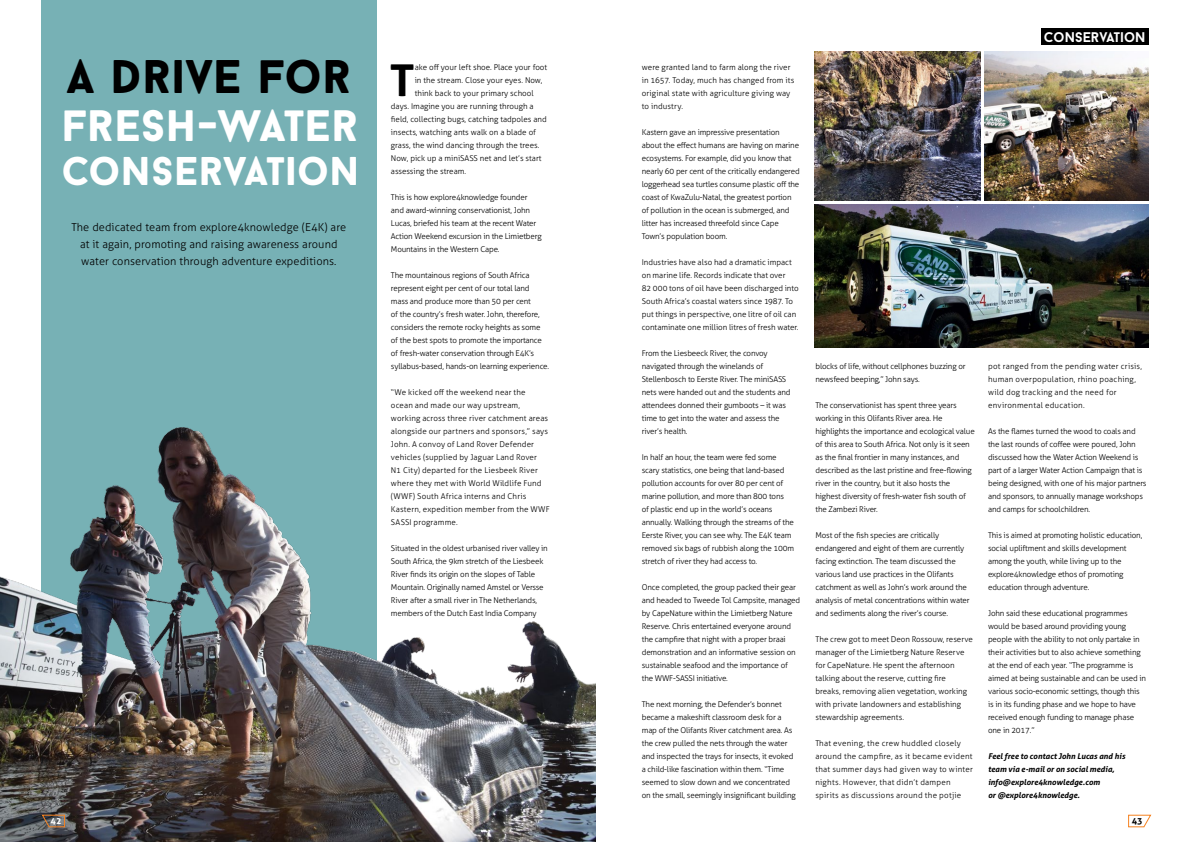
<style>
.page{position:relative;width:1191px;height:842px;background:#fff}
.page>*{position:absolute;margin:0;border:0;box-sizing:border-box;transform-origin:0 0}
.t1{font:900 47.7px "Baron Neue";letter-spacing:.005em;color:#000}
.t2{font:900 44.5px "Baron Neue";letter-spacing:.01em;color:#fff}
.t3{font:700 44px "Aller";color:#000}
.t4{font:900 40.5px "Baron Neue";color:#fff}
.t5{font:700 14px "Baron Neue";color:#fff}
.t6{font:300 11px/17px "Aller";letter-spacing:.01em;color:#000;text-align:center}
.t7{font:700 9px "Aller";color:#000}
.t8{font:700 9px "Aller";color:#fff}
.t9{font:300 8px/13px "Aller";letter-spacing:-.02em;color:#000}
.t10{font:300 8px/13px "Aller";color:#000}
.t11{font:300 8px/13px "Aller";letter-spacing:.015em;color:#000}
.t12{font:300 8px/13px "Aller";letter-spacing:.025em;color:#000}
.t13{font:300 8px/13px "Aller";letter-spacing:.03em;color:#000}
.t14{font:italic 700 8px/13px "Aller";color:#000}
</style>
<div class="page">
<svg style="left:1128px;top:814px;width:24px;height:14px"></svg>
<div style="left:42px;top:0;width:335px;height:799px;background:#77b1b5"></div>
<img style="left:0;top:418px;width:595px;height:424px">
<svg style="left:41px;top:814px;width:24px;height:14px"></svg>
<div style="left:1041px;top:29px;width:107px;height:16px;background:#000"></div>
<img style="left:814px;top:204px;width:334px;height:144px">
<img style="left:815px;top:51px;width:165px;height:149px">
<img style="left:984px;top:51px;width:164px;height:149px">
<h1 class="t1" style="left:67px;top:46px;width:285px">A DRIVE FOR</h1>
<h2 class="t2" style="left:62px;top:96px;width:298px">FRESH-WATER</h2>
<h3 class="t4" style="left:62px;top:145px;width:299px">CONSERVATION</h3>
<h3 class="t6" style="left:71px;top:219px;width:276px">The dedicated team from explore4knowledge (E4K) are at it again, promoting and raising awareness around water conservation through adventure expeditions.</h3>
<h3 class="t3" style="left:390px;top:53px;width:26px">T</h3>
<p class="t10" style="left:415px;top:60px;width:134px">ake off your left shoe. Place your foot</p>
<p class="t10" style="left:415px;top:73px;width:129px">in the stream. Close your eyes. Now,</p>
<p class="t10" style="left:415px;top:86px;width:120px">think back to your primary school</p>
<p class="t10" style="left:391px;top:99px;width:144px">days. Imagine you are running through a</p>
<p class="t10" style="left:391px;top:112px;width:157px">field, collecting bugs, catching tadpoles and</p>
<p class="t10" style="left:391px;top:125px;width:147px">insects, watching ants walk on a blade of</p>
<p class="t10" style="left:391px;top:138px;width:150px">grass, the wind dancing through the trees.</p>
<p class="t10" style="left:391px;top:151px;width:152px">Now, pick up a miniSASS net and let’s start</p>
<p class="t10" style="left:391px;top:164px;width:77px">assessing the stream.</p>
<p class="t9" style="left:391px;top:190px;width:152px">This is how explore4knowledge founder and award-winning conservationist, John Lucas, briefed his team at the recent Water Action Weekend excursion in the Limietberg Mountains in the Western Cape.</p>
<p class="t9" style="left:391px;top:268px;width:160px">The mountainous regions of South Africa represent eight per cent of our total land<br>mass and produce more than 50 per cent<br>of the country’s fresh water. John, therefore, considers the remote rocky heights as some of the best spots to promote the importance of fresh-water conservation through E4K’s syllabus-based, hands-on learning experience.</p>
<p class="t11" style="left:391px;top:385px;width:160px">“We kicked off the weekend near the<br>ocean and made our way upstream, working across three river catchment areas alongside our partners and sponsors,” says John. A convoy of Land Rover Defender vehicles (supplied by Jaguar Land Rover<br>N1 City) departed for the Liesbeek River where they met with World Wildlife Fund (WWF) South Africa interns and Chris Kastern, expedition member from the WWF SASSI programme.</p>
<p class="t9" style="left:391px;top:541px;width:158px">Situated in the oldest urbanised river valley in South Africa, the 9km stretch of the Liesbeek River finds its origin on the slopes of Table Mountain. Originally named Amstel or Versse River after a small river in The Netherlands, members of the Dutch East India Company</p>
<p class="t8" style="left:51px;top:816px;width:12px">42</p>
<p class="t11" style="left:642px;top:60px;width:154px">were granted land to farm along the river in 1657. Today, much has changed from its original state with agriculture giving way to industry.</p>
<p class="t9" style="left:642px;top:125px;width:159px">Kastern gave an impressive presentation about the effect humans are having on marine ecosystems. For example, did you know that nearly 60 per cent of the critically endangered loggerhead sea turtles consume plastic off the coast of KwaZulu-Natal, the greatest portion of pollution in the ocean is submerged, and litter has increased threefold since Cape Town’s population boom.</p>
<p class="t9" style="left:642px;top:255px;width:158px">Industries have also had a dramatic impact on marine life. Records indicate that over<br>82 000 tons of oil have been discharged into South Africa’s coastal waters since 1987. To put things in perspective, one litre of oil can contaminate one million litres of fresh water.</p>
<p class="t9" style="left:642px;top:346px;width:150px">From the Liesbeeck River, the convoy navigated through the winelands of Stellenbosch to Eerste River. The miniSASS nets were handed out and the students and attendees donned their gumboots – it was time to get into the water and assess the river’s health.</p>
<p class="t9" style="left:642px;top:450px;width:154px">In half an hour, the team were fed some scary statistics, one being that land-based pollution accounts for over 80 per cent of marine pollution, and more than 800 tons<br>of plastic end up in the world’s oceans annually. Walking through the streams of the Eerste River, you can see why. The E4K team removed six bags of rubbish along the 100m stretch of river they had access to.</p>
<p class="t9" style="left:642px;top:580px;width:160px">Once completed, the group packed their gear and headed to Tweede Tol Campsite, managed by CapeNature within the Limietberg Nature Reserve. Chris entertained everyone around the campfire that night with a proper braai demonstration and an informative session on sustainable seafood and the importance of the WWF-SASSI initiative.</p>
<p class="t9" style="left:642px;top:697px;width:155px">The next morning, the Defender’s bonnet became a makeshift classroom desk for a map of the Olifants River catchment area. As the crew pulled the nets through the water and inspected the trays for insects, it evoked a child-like fascination within them. “Time seemed to slow down and we concentrated on the small, seemingly insignificant building</p>
<h3 class="t5" style="left:1043px;top:28px;width:103px">CONSERVATION</h3>
<p class="t9" style="left:815px;top:359px;width:152px">blocks of life, without cellphones buzzing or newsfeed beeping,” John says.</p>
<p class="t9" style="left:815px;top:398px;width:161px">The conservationist has spent three years working in this Olifants River area. He highlights the importance and ecological value of this area to South Africa. Not only is it seen as the final frontier in many instances, and described as the last pristine and free-flowing river in the country, but it also hosts the highest diversity of fresh-water fish south of the Zambezi River.</p>
<p class="t9" style="left:815px;top:528px;width:156px">Most of the fish species are critically endangered and eight of them are currently facing extinction. The team discussed the various land use practices in the Olifants catchment as well as John’s work around the analysis of metal concentrations within water and sediments along the river’s course.</p>
<p class="t10" style="left:815px;top:632px;width:159px">The crew got to meet Deon Rossouw, reserve manager of the Limietberg Nature Reserve for CapeNature. He spent the afternoon talking about the reserve, cutting fire breaks, removing alien vegetation, working with private landowners and establishing stewardship agreements.</p>
<p class="t12" style="left:815px;top:736px;width:159px">That evening, the crew huddled closely around the campfire, as it became evident that summer days had given way to winter nights. However, that didn’t dampen spirits as discussions around the potjie</p>
<p class="t13" style="left:988px;top:359px;width:156px">pot ranged from the pending water crisis, human overpopulation, rhino poaching, wild dog tracking and the need for environmental education.</p>
<p class="t9" style="left:988px;top:424px;width:160px">As the flames turned the wood to coals and the last rounds of coffee were poured, John discussed how the Water Action Weekend is part of a larger Water Action Campaign that is being designed, with one of his major partners and sponsors, to annually manage workshops and camps for schoolchildren.</p>
<p class="t9" style="left:988px;top:528px;width:156px">This is aimed at promoting holistic education, social upliftment and skills development among the youth, while living up to the explore4knowledge ethos of promoting education through adventure.</p>
<p class="t9" style="left:988px;top:606px;width:160px">John said these educational programmes would be based around providing young people with the ability to not only partake in their activities but to also achieve something at the end of each year. “The programme is aimed at being sustainable and can be used in various socio-economic settings, though this is in its funding phase and we hope to have received enough funding to manage phase one in 2017.”</p>
<p class="t14" style="left:988px;top:749px;width:139px">Feel free to contact John Lucas and his team via e-mail or on social media, info@explore4knowledge.com<br>or @explore4knowledge.</p>
<p class="t7" style="left:1131px;top:816px;width:12px">43</p>
</div>
